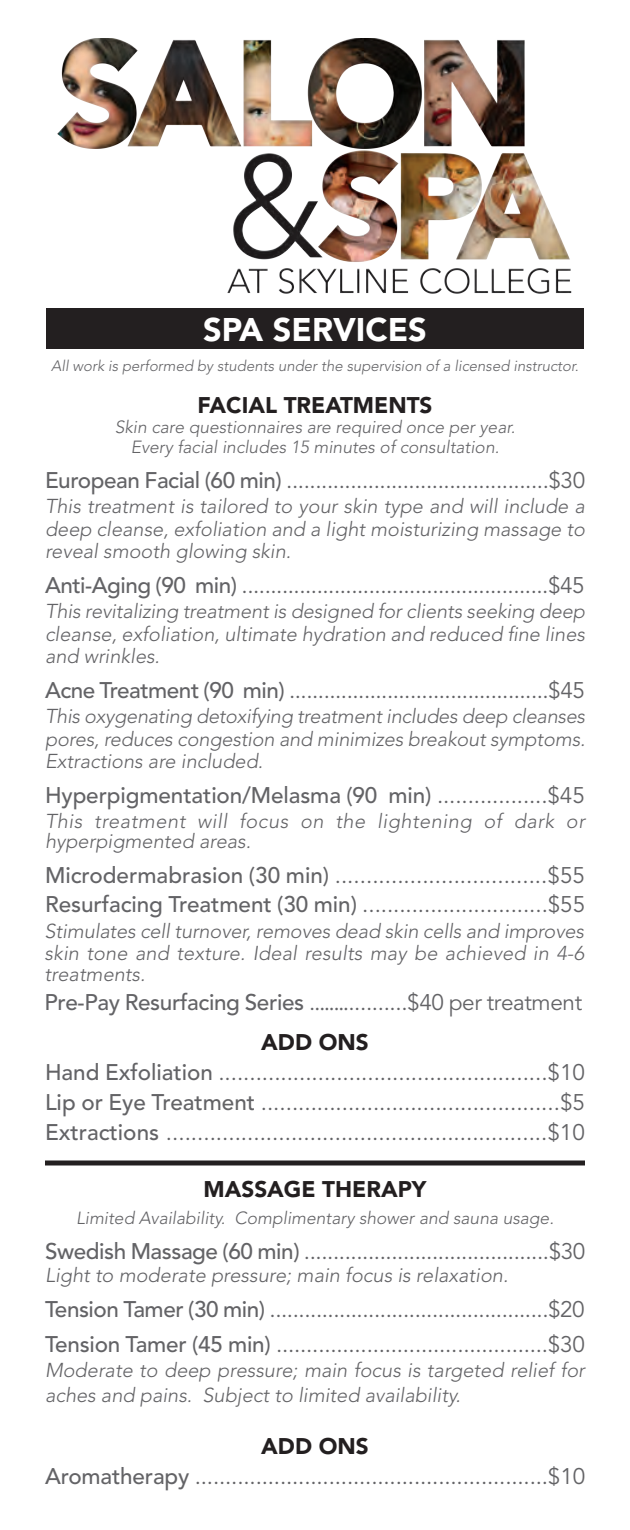
<style>
.page{position:relative;width:630px;height:1530px;background:#fff}
.page>*{position:absolute;margin:0;border:0;box-sizing:border-box;transform-origin:0 0}
.t1{font:900 32.5px "Avenir LT Std";color:#fff}
.t2{font:22.5px "Avenir LT Std";letter-spacing:-.015em;color:#636366}
.t3{font:500 22.5px "Avenir LT Std";letter-spacing:-.005em;color:#636366}
.t4{font:900 22.5px "Avenir LT Std";color:#231f20}
.t5{font:italic 300 20px/22.5px "Avenir LT Std";color:#636366;text-align:justify}
.t6{font:italic 300 20px/20px "Avenir LT Std";letter-spacing:.025em;color:#636366}
.t7{font:italic 300 17.5px "Avenir LT Std";color:#636366}
.t8{font:italic 300 15px "Avenir LT Std";color:#636366}
.s1{font-weight:500}
.s2{font-weight:400}
.s3{font-family:"Minion Pro"}
</style>
<div class="page">
<div style="left:46px;top:309px;width:538px;height:40px;background:#231f20"></div>
<div style="left:55px;top:37px;width:542px;height:275px;background:#231f20;opacity:.42"></div>
<div style="left:45px;top:1160px;width:540px;height:5px;background:#231f20"></div>
<p class="t1" style="left:203px;top:310px;width:225px">SPA SERVICES</p>
<p class="t8" style="left:51px;top:357px;width:529px">All work is performed by students under the supervision of a licensed instructor.</p>
<p class="t4" style="left:197px;top:392px;width:237px">FACIAL TREATMENTS</p>
<p class="t7" style="left:115px;top:417px;width:402px">Skin care questionnaires are required once per year.</p>
<p class="t7" style="left:131px;top:437px;width:370px">Every facial includes 15 minutes of consultation.</p>
<p class="t2" style="left:45px;top:467px;width:542px"><span class="s1">European Facial (60 min)</span> .............................................$30</p>
<p class="t5" style="left:45px;top:495px;width:541px">This treatment is tailored to your skin type and will include a deep cleanse, exfoliation and a light moisturizing massage to reveal smooth glowing skin.</p>
<p class="t2" style="left:45px;top:572px;width:541px"><span class="s1">Anti-Aging (90 min)</span> .....................................................$45</p>
<p class="t5" style="left:45px;top:600px;width:542px">This revitalizing treatment is designed for clients seeking deep cleanse, exfoliation, ultimate hydration and reduced fine lines and wrinkles.</p>
<p class="t2" style="left:45px;top:677px;width:541px"><span class="s1">Acne Treatment (90 min)</span> .............................................$45</p>
<p class="t5" style="left:45px;top:705px;width:542px">This oxygenating detoxifying treatment includes deep cleanses pores, reduces congestion and minimizes breakout symptoms.<br>Extractions are included.</p>
<p class="t3" style="left:45px;top:782px;width:541px">Hyperpigmentation/Melasma (90 min) <span class="s2">..................$45</span></p>
<p class="t6" style="left:45px;top:811px;width:542px">This treatment will focus on the lightening of dark or hyperpigmented areas.</p>
<p class="t2" style="left:45px;top:862px;width:542px"><span class="s1">Microdermabrasion (30 min)</span> ..................................$55</p>
<p class="t2" style="left:45px;top:891px;width:542px"><span class="s1">Resurfacing Treatment (30 min)</span> ..............................$55</p>
<p class="t5" style="left:45px;top:921px;width:541px;line-height:21.2px">Stimulates cell turnover, removes dead skin cells and improves skin tone and texture. Ideal results may be achieved in 4-6 treatments.</p>
<p class="t2" style="left:45px;top:989px;width:539px"><span class="s1">Pre-Pay Resurfacing Series</span> .<span class="s3">.......</span>..........$40 per treatment</p>
<p class="t4" style="left:261px;top:1029px;width:109px">ADD ONS</p>
<p class="t2" style="left:45px;top:1059px;width:542px"><span class="s1">Hand Exfoliation</span> .....................................................$10</p>
<p class="t2" style="left:45px;top:1089px;width:541px"><span class="s1">Lip or Eye Treatment</span> ................................................$5</p>
<p class="t2" style="left:45px;top:1119px;width:541px"><span class="s1">Extractions</span> .............................................................$10</p>
<p class="t4" style="left:204px;top:1176px;width:224px">MASSAGE THERAPY</p>
<p class="t7" style="left:76px;top:1208px;width:479px">Limited Availability. Complimentary shower and sauna usage.</p>
<p class="t2" style="left:45px;top:1238px;width:542px"><span class="s1">Swedish Massage (60 min)</span> ..........................................$30</p>
<p class="t5" style="left:45px;top:1264px;width:465px">Light to moderate pressure; main focus is relaxation.</p>
<p class="t2" style="left:45px;top:1296px;width:541px"><span class="s1">Tension Tamer (30 min)</span> ................................................$20</p>
<p class="t2" style="left:45px;top:1331px;width:542px"><span class="s1">Tension Tamer (45 min)</span> .............................................$30</p>
<p class="t5" style="left:45px;top:1357px;width:541px;line-height:25px">Moderate to deep pressure; main focus is targeted relief for aches and pains. Subject to limited availability.</p>
<p class="t4" style="left:261px;top:1432px;width:109px">ADD ONS</p>
<p class="t2" style="left:45px;top:1463px;width:542px"><span class="s1">Aromatherapy</span> ..........................................................$10</p>
</div>
